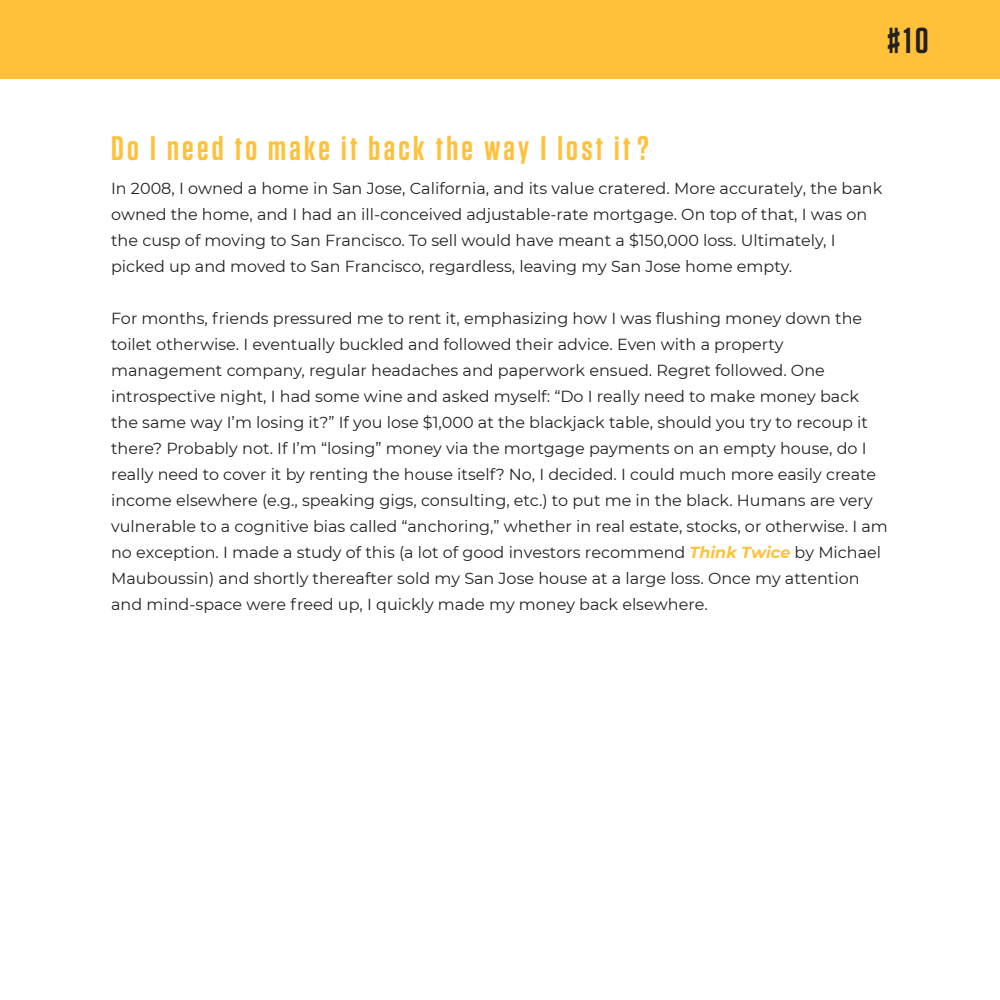
<style>
.page{position:relative;width:1000px;height:1000px;background:#fff}
.page>*{position:absolute;margin:0;border:0;box-sizing:border-box;transform-origin:0 0}
.t1{font:600 36px "Tungsten";color:#222}
.t2{font:600 34px "Tungsten";letter-spacing:.1em;color:#ffc13a}
.t3{font:16px/26px "Montserrat";color:#222}
.s1{font-weight:700;font-style:italic;color:#ffc13a}
</style>
<div class="page">
<div style="left:0;top:0;width:1000px;height:79px;background:#ffc13a"></div>
<h1 class="t1" style="left:888px;top:21px;width:43px">#10</h1>
<h2 class="t2" style="left:111px;top:130px;width:539px">Do I need to make it back the way I lost it?</h2>
<p class="t3" style="left:111px;top:174px;width:773px">In 2008, I owned a home in San Jose, California, and its value cratered. More accurately, the bank owned the home, and I had an ill-conceived adjustable-rate mortgage. On top of that, I was on the cusp of moving to San Francisco. To sell would have meant a $150,000 loss. Ultimately, I picked up and moved to San Francisco, regardless, leaving my San Jose home empty.</p>
<p class="t3" style="left:111px;top:304px;width:778px">For months, friends pressured me to rent it, emphasizing how I was flushing money down the toilet otherwise. I eventually buckled and followed their advice. Even with a property management company, regular headaches and paperwork ensued. Regret followed. One introspective night, I had some wine and asked myself: “Do I really need to make money back the same way I’m losing it?” If you lose $1,000 at the blackjack table, should you try to recoup it there? Probably not. If I’m “losing” money via the mortgage payments on an empty house, do I really need to cover it by renting the house itself? No, I decided. I could much more easily create income elsewhere (e.g., speaking gigs, consulting, etc.) to put me in the black. Humans are very vulnerable to a cognitive bias called “anchoring,” whether in real estate, stocks, or otherwise. I am no exception. I made a study of this (a lot of good investors recommend <span class="s1">Think Twice</span> by Michael Mauboussin) and shortly thereafter sold my San Jose house at a large loss. Once my attention and mind-space were freed up, I quickly made my money back elsewhere.</p>
</div>
